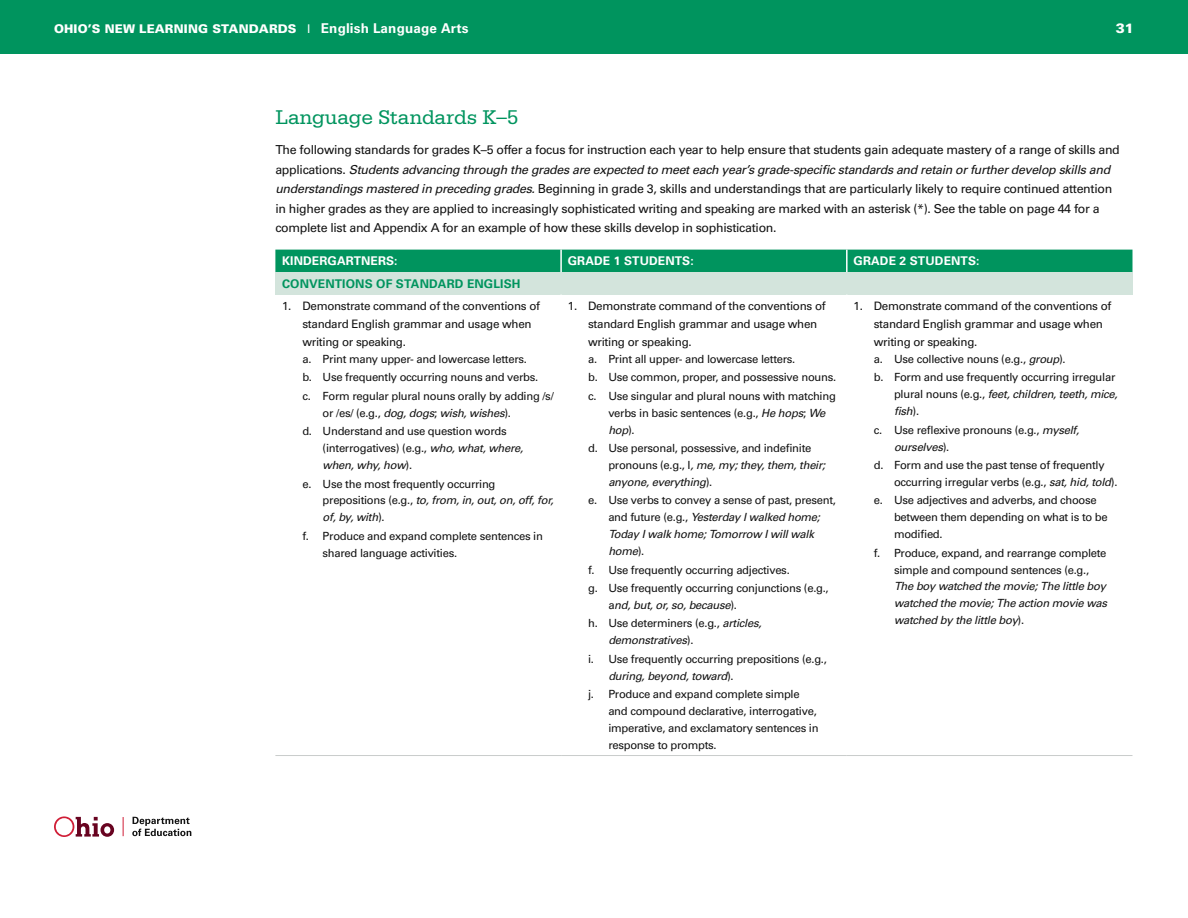
<style>
.page{position:relative;width:1188px;height:918px;background:#fff}
.page>*{position:absolute;margin:0;border:0;box-sizing:border-box;transform-origin:0 0}
.BHD{font:21px "Serifa";letter-spacing:-.01em;color:#00945e}
.t1{font:900 13.5px "Univers";color:#fff}
.BOD_w_space{font:12.3px/19.5px "Univers";letter-spacing:-.025em;color:#121212}
.t2{font:900 12px "Univers";letter-spacing:.01em;color:#fff}
.COLUMN_HD{font:700 12px "Univers";letter-spacing:.01em;color:#fff}
.COLUMN_BHD{font:700 12px "Univers";letter-spacing:.01em;color:#00945e}
.NUMBER{font:11.7px/18px "Univers";letter-spacing:-.025em;color:#121212}
.NUMBER_STEP{font:11.25px/16.8px "Univers";letter-spacing:-.025em;color:#121212}
.NUMBER_STEP-2{font:italic 11.25px/16.8px "Univers";letter-spacing:-.025em;color:#121212}
.s1{font-weight:400}
.s2{font-weight:700;font-size:13.5px}
.s3{font-style:italic}
.s4{font-style:normal}
</style>
<div class="page">
<div style="left:0;top:0;width:1188px;height:54px;background:#00945e"></div>
<svg style="left:54px;top:816px;width:60px;height:21px"></svg>
<svg style="left:123px;top:817px;width:1px;height:19px"></svg>
<svg style="left:132px;top:817px;width:59px;height:19px"></svg>
<div style="left:275px;top:250px;width:857px;height:22px;background:#00945e"></div>
<div style="left:275px;top:272px;width:857px;height:23px;background:#d3e4dc"></div>
<hr style="left:560px;top:250px;width:2px;height:22px;background:#fff">
<hr style="left:846px;top:250px;width:2px;height:22px;background:#fff">
<hr style="left:275px;top:755px;width:286px;height:1px;background:#c9cccb">
<hr style="left:561px;top:755px;width:286px;height:1px;background:#c9cccb">
<hr style="left:847px;top:755px;width:286px;height:1px;background:#c9cccb">
<p class="t2" style="left:54px;top:21px;width:416px">OHIO’S NEW LEARNING STANDARDS <span class="s1">I</span> <span class="s2">English Language Arts</span></p>
<p class="t1" style="left:1116px;top:19px;width:20px">31</p>
<p class="BHD" style="left:275px;top:105px;width:244px">Language Standards K–5</p>
<p class="BOD_w_space" style="left:275px;top:140px;width:846px">The following standards for grades K–5 offer a focus for instruction each year to help ensure that students gain adequate mastery of a range of skills and applications. <span class="s3">Students advancing through the grades are expected to meet each year’s grade-specific standards and retain or further develop skills and understandings mastered in preceding grades.</span> Beginning in grade 3, skills and understandings that are particularly likely to require continued attention in higher grades as they are applied to increasingly sophisticated writing and speaking are marked with an asterisk (*). See the table on page 44 for a complete list and Appendix A for an example of how these skills develop in sophistication.</p>
<p class="COLUMN_HD" style="left:282px;top:254px;width:117px">KINDERGARTNERS:</p>
<p class="COLUMN_HD" style="left:568px;top:254px;width:127px">GRADE 1 STUDENTS:</p>
<p class="COLUMN_HD" style="left:854px;top:254px;width:127px">GRADE 2 STUDENTS:</p>
<p class="COLUMN_BHD" style="left:282px;top:277px;width:240px">CONVENTIONS OF STANDARD ENGLISH</p>
<p class="NUMBER" style="left:302px;top:297px;width:239px;text-indent:-20px">1. Demonstrate command of the conventions of standard English grammar and usage when writing or speaking.</p>
<p class="NUMBER_STEP" style="left:302px;top:351px;width:226px">a. Print many upper- and lowercase letters.</p>
<p class="NUMBER_STEP" style="left:302px;top:369px;width:237px">b. Use frequently occurring nouns and verbs.</p>
<p class="NUMBER_STEP" style="left:323px;top:388px;width:233px;text-indent:-20px">c. Form regular plural nouns orally by adding /s/ or /es/ (e.g., <span class="s3">dog, dogs</span>; <span class="s3">wish, wishes</span>).</p>
<p class="NUMBER_STEP" style="left:323px;top:423px;width:202px;text-indent:-20px">d. Understand and use question words (interrogatives) (e.g., <span class="s3">who, what, where, when, why, how</span>).</p>
<p class="NUMBER_STEP" style="left:323px;top:475px;width:233px;text-indent:-20px">e. Use the most frequently occurring prepositions (e.g., <span class="s3">to, from, in, out, on, off, for, of, by, with</span>).</p>
<p class="NUMBER_STEP" style="left:323px;top:527px;width:222px;text-indent:-20px">f. Produce and expand complete sentences in shared language activities.</p>
<p class="NUMBER" style="left:588px;top:297px;width:239px;text-indent:-20px">1. Demonstrate command of the conventions of standard English grammar and usage when writing or speaking.</p>
<p class="NUMBER_STEP" style="left:588px;top:351px;width:209px">a. Print all upper- and lowercase letters.</p>
<p class="NUMBER_STEP" style="left:588px;top:369px;width:250px">b. Use common, proper, and possessive nouns.</p>
<p class="NUMBER_STEP" style="left:608px;top:388px;width:229px;text-indent:-20px">c. Use singular and plural nouns with matching verbs in basic sentences (e.g., <span class="s3">He hops</span>; <span class="s3">We hop</span>).</p>
<p class="NUMBER_STEP" style="left:608px;top:440px;width:219px;text-indent:-20px">d. Use personal, possessive, and indefinite pronouns (e.g., I<span class="s3">, me, my; they, them, their; anyone, everything</span>).</p>
<p class="NUMBER_STEP-2" style="left:608px;top:492px;width:229px;text-indent:-20px"><span class="s4">e. Use verbs to convey a sense of past, present, and future (e.g.,</span> Yesterday I walked home; Today I walk home; Tomorrow I will walk home<span class="s4">).</span></p>
<p class="NUMBER_STEP" style="left:588px;top:561px;width:203px">f. Use frequently occurring adjectives.</p>
<p class="NUMBER_STEP" style="left:608px;top:580px;width:222px;text-indent:-20px">g. Use frequently occurring conjunctions (e.g., a<span class="s3">nd, but, or, so, because</span>).</p>
<p class="NUMBER_STEP" style="left:608px;top:615px;width:155px;text-indent:-20px">h. Use determiners (e.g., <span class="s3">articles, demonstratives</span>).</p>
<p class="NUMBER_STEP" style="left:608px;top:650px;width:220px;text-indent:-20px">i. Use frequently occurring prepositions (e.g., <span class="s3">during, beyond, toward</span>).</p>
<p class="NUMBER_STEP" style="left:608px;top:686px;width:212px;text-indent:-20px">j. Produce and expand complete simple and compound declarative, interrogative, imperative, and exclamatory sentences in response to prompts.</p>
<p class="NUMBER" style="left:874px;top:297px;width:239px;text-indent:-20px">1. Demonstrate command of the conventions of standard English grammar and usage when writing or speaking.</p>
<p class="NUMBER_STEP" style="left:874px;top:351px;width:193px">a. Use collective nouns (e.g., <span class="s3">group</span>).</p>
<p class="NUMBER_STEP" style="left:894px;top:369px;width:225px;text-indent:-20px">b. Form and use frequently occurring irregular plural nouns (e.g., <span class="s3">feet, children, teeth, mice, fish</span>).</p>
<p class="NUMBER_STEP" style="left:894px;top:421px;width:187px;text-indent:-20px">c. Use reflexive pronouns (e.g., <span class="s3">myself, ourselves</span>).</p>
<p class="NUMBER_STEP" style="left:894px;top:457px;width:225px;text-indent:-20px">d. Form and use the past tense of frequently occurring irregular verbs (e.g., <span class="s3">sat, hid, told</span>).</p>
<p class="NUMBER_STEP" style="left:894px;top:492px;width:215px;text-indent:-20px">e. Use adjectives and adverbs, and choose between them depending on what is to be modified.</p>
<p class="NUMBER_STEP-2" style="left:894px;top:544px;width:215px;text-indent:-20px"><span class="s4">f. Produce, expand, and rearrange complete simple and compound sentences (e.g., </span>The boy watched the movie; The little boy watched the movie; The action movie was watched by the little boy<span class="s4">).</span></p>
</div>
